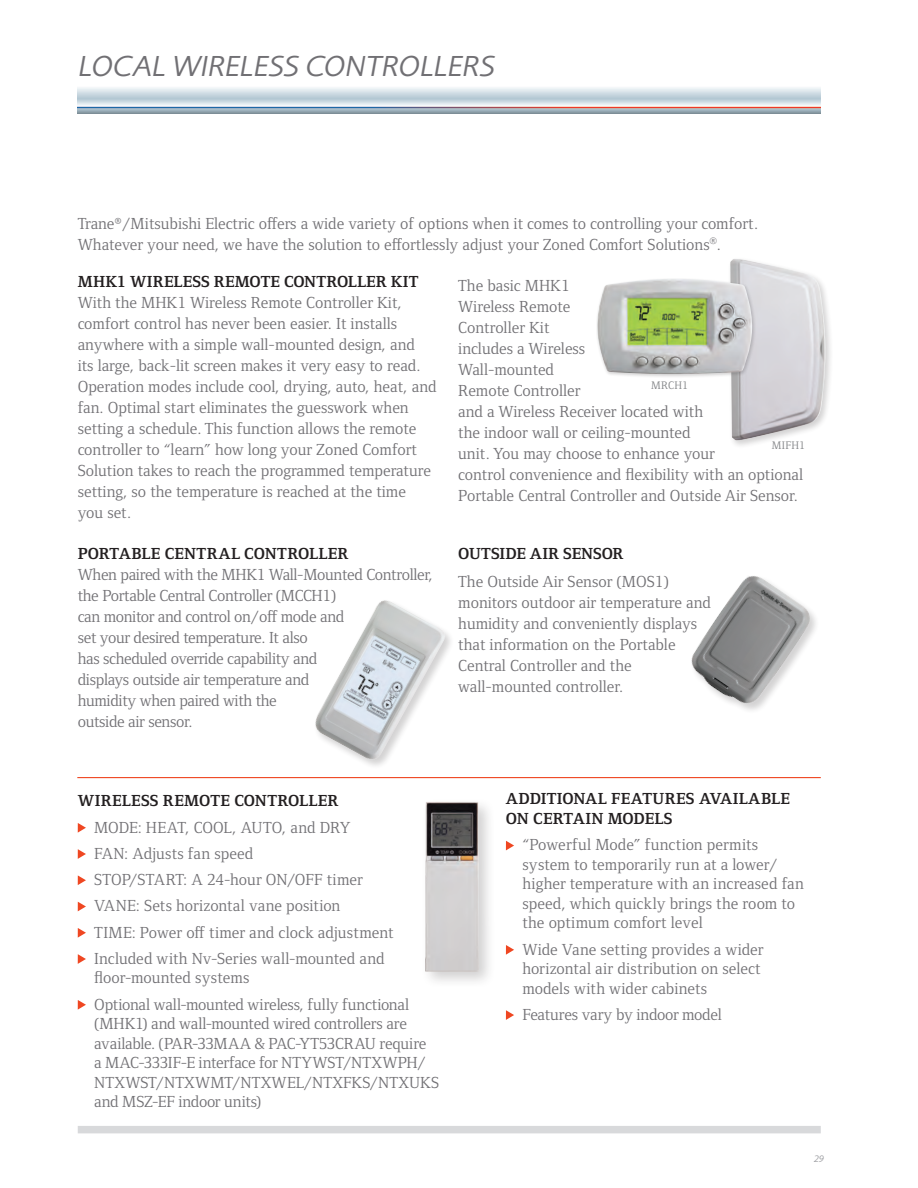
<style>
.page{position:relative;width:918px;height:1188px;background:#fff}
.page>*{position:absolute;margin:0;border:0;box-sizing:border-box;transform-origin:0 0}
.Pg_Header{font:italic 30px "Foundry Sans";letter-spacing:-.005em;color:#717074}
.bt00{font:16.5px/21px "Foundry Form Serif";color:#717074}
.sh05{font:16.5px/19.5px "Foundry Form Serif";color:#717074}
.bt002{font:16.5px/21px "Foundry Form Serif";letter-spacing:-.02em;color:#717074}
.sh05-2{font:700 16.5px/19.8px "Foundry Form Serif";letter-spacing:.015em;color:#231f20}
.bt002-2{font:700 16.5px "Foundry Form Serif";letter-spacing:-.01em;color:#231f20}
.bt_chart_larger{font:11.25px "Foundry Form Serif";letter-spacing:.03em;color:#808285}
.t1{font:italic 9.75px "Foundry Sans";color:#9e9fa3}
</style>
<div class="page">
<svg style="left:78px;top:87px;width:743px;height:26px;background:#c6cfd7"></svg>
<div style="left:78px;top:1126px;width:743px;height:7px;background:#d8d9db"></div>
<svg style="left:78px;top:823px;width:8px;height:10px"></svg>
<svg style="left:78px;top:849px;width:8px;height:10px"></svg>
<svg style="left:78px;top:875px;width:8px;height:10px"></svg>
<svg style="left:78px;top:902px;width:8px;height:9px"></svg>
<svg style="left:78px;top:928px;width:8px;height:10px"></svg>
<svg style="left:78px;top:954px;width:8px;height:10px"></svg>
<svg style="left:78px;top:1000px;width:8px;height:10px"></svg>
<img style="left:315px;top:600px;width:134px;height:166px">
<img style="left:691px;top:576px;width:125px;height:134px">
<div style="left:727px;top:256px;width:107px;height:193px;background:#231f20;opacity:.2"></div>
<img style="left:730px;top:259px;width:96px;height:181px">
<div style="left:596px;top:278px;width:161px;height:101px;background:#231f20;opacity:.2"></div>
<img style="left:597px;top:279px;width:156px;height:95px">
<svg style="left:506px;top:841px;width:8px;height:9px"></svg>
<svg style="left:506px;top:945px;width:8px;height:10px"></svg>
<svg style="left:506px;top:1010px;width:8px;height:10px"></svg>
<hr style="left:77px;top:777px;width:744px;height:1px;background:#ef4722">
<img style="left:425px;top:802px;width:64px;height:180px">
<p class="Pg_Header" style="left:79px;top:49px;width:418px">LOCAL WIRELESS CONTROLLERS</p>
<p class="bt00" style="left:78px;top:213px;width:682px">Trane®/Mitsubishi Electric offers a wide variety of options when it comes to controlling your comfort.<br>Whatever your need, we have the solution to effortlessly adjust your Zoned Comfort Solutions<sup>®</sup>.</p>
<p class="sh05-2" style="left:78px;top:271px;width:342px">MHK1 WIRELESS REMOTE CONTROLLER KIT</p>
<p class="bt00" style="left:78px;top:292px;width:360px">With the MHK1 Wireless Remote Controller Kit, comfort control has never been easier. It installs anywhere with a simple wall-mounted design, and<br>its large, back-lit screen makes it very easy to read.<br>Operation modes include cool, drying, auto, heat, and fan. Optimal start eliminates the guesswork when setting a schedule. This function allows the remote controller to “learn” how long your Zoned Comfort Solution takes to reach the programmed temperature setting, so the temperature is reached at the time<br>you set.</p>
<p class="bt00" style="left:458px;top:275px;width:346px">The basic MHK1<br>Wireless Remote<br>Controller Kit<br>includes a Wireless<br>Wall-mounted<br>Remote Controller<br>and a Wireless Receiver located with<br>the indoor wall or ceiling-mounted<br>unit. You may choose to enhance your<br>control convenience and flexibility with an optional<br>Portable Central Controller and Outside Air Sensor.</p>
<p class="bt_chart_larger" style="left:651px;top:379px;width:38px">MRCH1</p>
<p class="bt_chart_larger" style="left:772px;top:439px;width:35px">MIFH1</p>
<p class="sh05-2" style="left:78px;top:544px;width:272px">PORTABLE CENTRAL CONTROLLER</p>
<p class="bt002" style="left:78px;top:564px;width:357px">When paired with the MHK1 Wall-Mounted Controller, the Portable Central Controller (MCCH1)<br>can monitor and control on/off mode and<br>set your desired temperature. It also<br>has scheduled override capability and<br>displays outside air temperature and<br>humidity when paired with the<br>outside air sensor.</p>
<p class="bt002-2" style="left:458px;top:544px;width:167px">OUTSIDE AIR SENSOR</p>
<p class="bt00" style="left:458px;top:571px;width:254px">The Outside Air Sensor (MOS1) monitors outdoor air temperature and humidity and conveniently displays that information on the Portable<br>Central Controller and the wall-mounted controller.</p>
<p class="sh05-2" style="left:78px;top:791px;width:262px">WIRELESS REMOTE CONTROLLER</p>
<p class="sh05" style="left:94px;top:817px;width:258px">MODE: HEAT, COOL, AUTO, and DRY</p>
<p class="sh05" style="left:94px;top:844px;width:161px">FAN: Adjusts fan speed</p>
<p class="sh05" style="left:94px;top:870px;width:270px">STOP/START: A 24-hour ON/OFF timer</p>
<p class="sh05" style="left:94px;top:896px;width:248px">VANE: Sets horizontal vane position</p>
<p class="sh05" style="left:94px;top:922px;width:301px">TIME: Power off timer and clock adjustment</p>
<p class="sh05" style="left:94px;top:949px;width:292px">Included with Nv-Series wall-mounted and floor-mounted systems</p>
<p class="sh05" style="left:94px;top:994px;width:347px">Optional wall-mounted wireless, fully functional (MHK1) and wall-mounted wired controllers are available. (PAR-33MAA &amp; PAC-YT53CRAU require<br>a MAC-333IF-E interface for NTYWST/NTXWPH/ NTXWST/NTXWMT/NTXWEL/NTXFKS/NTXUKS and MSZ-EF indoor units)</p>
<p class="sh05-2" style="left:506px;top:789px;width:286px">ADDITIONAL FEATURES AVAILABLE<br>ON CERTAIN MODELS</p>
<p class="sh05" style="left:522px;top:835px;width:283px">“Powerful Mode” function permits system to temporarily run at a lower/ higher temperature with an increased fan speed, which quickly brings the room to the optimum comfort level</p>
<p class="sh05" style="left:522px;top:939px;width:243px">Wide Vane setting provides a wider horizontal air distribution on select models with wider cabinets</p>
<p class="sh05" style="left:522px;top:1005px;width:201px">Features vary by indoor model</p>
<p class="t1" style="left:814px;top:1153px;width:11px">29</p>
</div>
